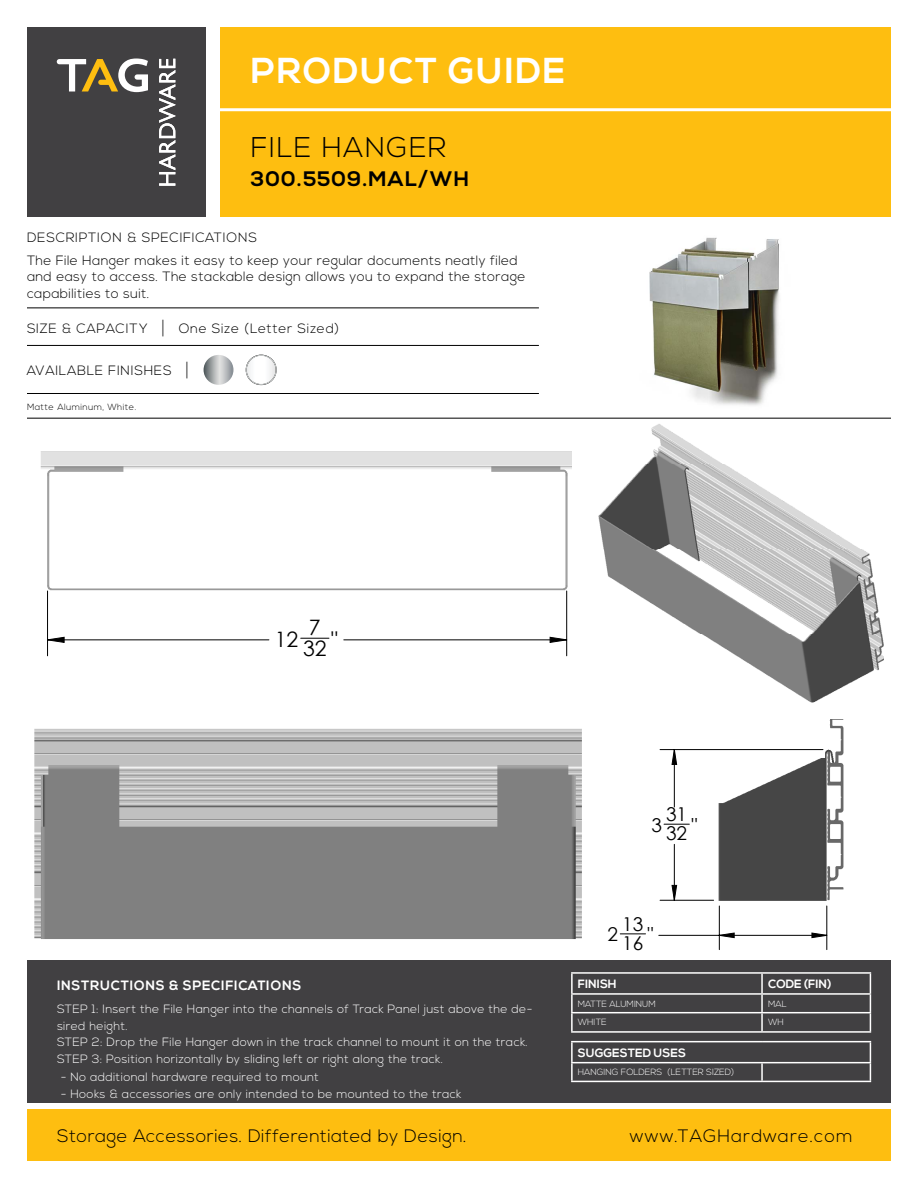
<style>
.page{position:relative;width:918px;height:1188px;background:#fff}
.page>*{position:absolute;margin:0;border:0;box-sizing:border-box;transform-origin:0 0}
.t1{font:700 36px "Nexa";letter-spacing:.05em;color:#fff}
.t2{font:300 28.5px "Nexa";letter-spacing:.05em;color:#000}
.t3{font:21.3px/21.1px "Century Gothic";color:#000}
.t4{font:700 21px "Nexa";letter-spacing:.05em;color:#000}
.t5{font:19.05px/18.9px "Century Gothic";color:#000}
.t6{font:300 18px "Nexa";letter-spacing:.025em;color:#000}
.t7{font:300 18px "Nexa";letter-spacing:.06em;color:#000}
.t8{font:300 13.5px/23.2px "Nexa";letter-spacing:.025em;color:#000}
.t9{font:300 13.5px "Nexa";letter-spacing:.05em;color:#000}
.t10{font:700 13.5px "Nexa";letter-spacing:.05em;color:#fff}
.t11{font:300 12px/16.5px "Nexa";letter-spacing:.025em;color:#fff}
.t12{font:700 12px "Nexa";color:#fff}
.t13{font:300 9px "Nexa";color:#fff}
.t14{font:300 9px "Nexa";letter-spacing:.05em;color:#000}
.s1{font-size:20.25px}
</style>
<div class="page">
<div style="left:27px;top:960px;width:864px;height:143px;background:#414042"></div>
<div style="left:27px;top:1109px;width:864px;height:52px;background:#febe10"></div>
<div style="left:27px;top:27px;width:179px;height:189px;background:#414042"></div>
<div style="left:221px;top:27px;width:670px;height:189px;background:#febe10"></div>
<hr style="left:27px;top:345px;width:512px;height:1px;background:#000">
<hr style="left:27px;top:308px;width:512px;height:1px;background:#000">
<hr style="left:27px;top:393px;width:512px;height:1px;background:#000">
<hr style="left:27px;top:418px;width:864px;height:1px;background:#000">
<img style="left:828px;top:719px;width:16px;height:182px">
<svg style="left:620px;top:933px;width:26px;height:1px"></svg>
<hr style="left:719px;top:906px;width:1px;height:44px;background:#000">
<hr style="left:826px;top:906px;width:1px;height:44px;background:#000">
<hr style="left:659px;top:935px;width:60px;height:1px;background:#000">
<hr style="left:660px;top:749px;width:163px;height:1px;background:#000">
<hr style="left:660px;top:900px;width:54px;height:1px;background:#000">
<svg style="left:664px;top:749px;width:164px;height:190px"></svg>
<img style="left:40px;top:451px;width:532px;height:160px">
<hr style="left:47px;top:591px;width:1px;height:65px;background:#000">
<hr style="left:566px;top:591px;width:1px;height:65px;background:#000">
<svg style="left:48px;top:636px;width:520px;height:7px"></svg>
<img style="left:598px;top:424px;width:285px;height:279px">
<div style="left:762px;top:692px;width:20px;height:27px;background:#fff"></div>
<img style="left:34px;top:728px;width:548px;height:212px">
<img style="left:649px;top:237px;width:131px;height:169px">
<svg style="left:159px;top:59px;width:16px;height:127px"></svg>
<svg style="left:57px;top:59px;width:91px;height:33px"></svg>
<hr style="left:213px;top:108px;width:679px;height:3px;background:#fff">
<svg style="left:204px;top:355px;width:30px;height:30px"></svg>
<svg style="left:246px;top:355px;width:30px;height:30px"></svg>
<div style="left:246px;top:355px;width:30px;height:30px;border:1px solid #d1d4d4;border-radius:50%"></div>
<hr style="left:571px;top:972px;width:191px;height:2px;background:#fff">
<hr style="left:762px;top:972px;width:109px;height:2px;background:#fff">
<hr style="left:571px;top:993px;width:191px;height:2px;background:#fff">
<hr style="left:762px;top:993px;width:109px;height:2px;background:#fff">
<hr style="left:571px;top:1012px;width:191px;height:1px;background:#fff">
<svg style="left:571px;top:974px;width:2px;height:57px"></svg>
<hr style="left:762px;top:1012px;width:109px;height:1px;background:#fff">
<svg style="left:761px;top:974px;width:2px;height:57px"></svg>
<svg style="left:870px;top:974px;width:1px;height:57px"></svg>
<hr style="left:571px;top:1031px;width:191px;height:2px;background:#fff">
<hr style="left:762px;top:1031px;width:109px;height:2px;background:#fff">
<hr style="left:571px;top:1041px;width:191px;height:1px;background:#fff">
<hr style="left:571px;top:1042px;width:2px;height:20px;background:#fff">
<hr style="left:762px;top:1041px;width:109px;height:1px;background:#fff">
<hr style="left:571px;top:1062px;width:191px;height:1px;background:#fff">
<svg style="left:571px;top:1063px;width:2px;height:18px"></svg>
<hr style="left:762px;top:1062px;width:109px;height:1px;background:#fff">
<svg style="left:761px;top:1063px;width:2px;height:18px"></svg>
<svg style="left:870px;top:1042px;width:1px;height:39px"></svg>
<hr style="left:571px;top:1081px;width:191px;height:1px;background:#fff">
<hr style="left:762px;top:1081px;width:109px;height:1px;background:#fff">
<h1 class="t1" style="left:251px;top:49px;width:316px">PRODUCT GUIDE</h1>
<h2 class="t2" style="left:251px;top:131px;width:197px">FILE HANGER</h2>
<h3 class="t4" style="left:251px;top:166px;width:220px">300.5509.MAL/WH</h3>
<p class="t8" style="left:27px;top:226px;width:492px">DESCRIPTION &amp; SPECIFICATIONS<br>The File Hanger makes it easy to keep your regular documents neatly filed</p>
<p class="t8" style="left:27px;top:269px;width:500px;line-height:16.5px">and easy to access. The stackable design allows you to expand the storage capabilities to suit.</p>
<p class="t9" style="left:27px;top:320px;width:314px">SIZE &amp; CAPACITY <span class="s1">|</span> One Size (Letter Sized)</p>
<p class="t9" style="left:27px;top:363px;width:163px">AVAILABLE FINISHES <span class="s1">|</span></p>
<p class="t14" style="left:27px;top:401px;width:111px">Matte Aluminum, White.</p>
<h3 class="t3" style="left:275px;top:628px;width:25px">12</h3>
<h3 class="t3" style="left:303px;top:616px;width:36px">7<br>32"</h3>
<p class="t10" style="left:57px;top:977px;width:246px">INSTRUCTIONS &amp; SPECIFICATIONS</p>
<p class="t11" style="left:57px;top:1001px;width:477px">STEP 1: Insert the File Hanger into the channels of Track Panel just above the de&shy;sired height.<br>STEP 2: Drop the File Hanger down in the track channel to mount it on the track.<br>STEP 3: Position horizontally by sliding left or right along the track.</p>
<p class="t11" style="left:61px;top:1069px;width:260px">- No additional hardware required to mount</p>
<p class="t11" style="left:61px;top:1086px;width:402px">- Hooks &amp; accessories are only intended to be mounted to the track</p>
<h3 class="t5" style="left:651px;top:815px;width:12px">3</h3>
<h3 class="t5" style="left:666px;top:805px;width:33px">31<br>32"</h3>
<h3 class="t5" style="left:608px;top:925px;width:12px">2</h3>
<h3 class="t5" style="left:622px;top:914px;width:33px">13<br>16"</h3>
<p class="t12" style="left:578px;top:977px;width:40px">FINISH</p>
<p class="t12" style="left:768px;top:977px;width:65px">CODE (FIN)</p>
<p class="t13" style="left:578px;top:998px;width:79px">MATTE ALUMINUM</p>
<p class="t13" style="left:768px;top:998px;width:20px">MAL</p>
<p class="t13" style="left:578px;top:1017px;width:30px">WHITE</p>
<p class="t13" style="left:768px;top:1017px;width:17px">WH</p>
<p class="t12" style="left:578px;top:1046px;width:110px">SUGGESTED USES</p>
<p class="t13" style="left:578px;top:1067px;width:158px">HANGING FOLDERS (LETTER SIZED)</p>
<h3 class="t6" style="left:57px;top:1125px;width:411px">Storage Accessories. Differentiated by Design.</h3>
<h3 class="t7" style="left:630px;top:1125px;width:224px">www.TAGHardware.com</h3>
</div>
